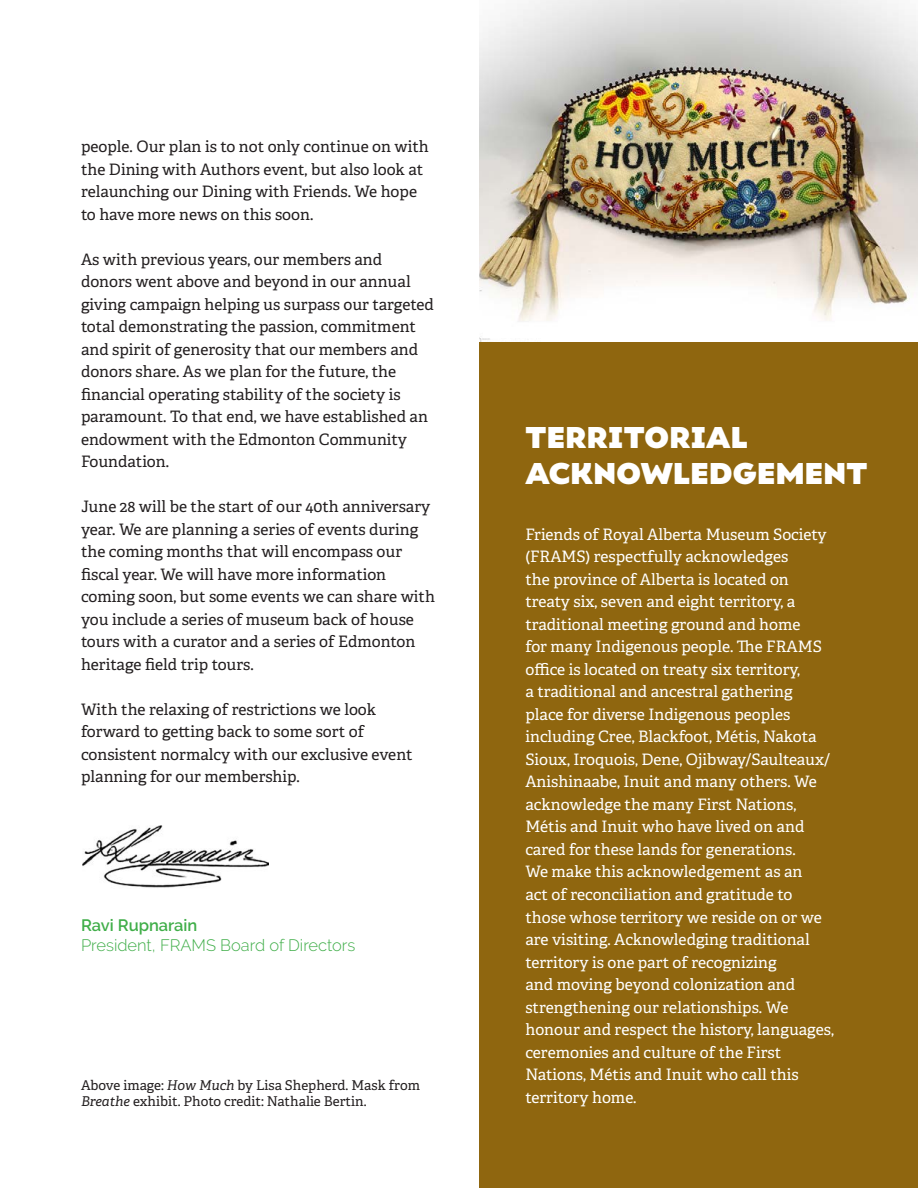
<style>
.page{position:relative;width:918px;height:1188px;background:#fff}
.page>*{position:absolute;margin:0;border:0;box-sizing:border-box;transform-origin:0 0}
.t1{font:800 30px/36px "Ariana Pro";letter-spacing:.01em;color:#fff}
.t2{font:300 16.5px "Raleway";color:#40ae49}
.t3{font:600 16.5px "Raleway";color:#40ae49}
.t4{font:15.75px/22.5px "Adelle";color:#231f20}
.t5{font:15.75px/22.5px "Adelle";color:#fff}
.t6{font:13.5px/16.2px "Adelle";color:#231f20}
.s1{font-style:italic}
</style>
<div class="page">
<img style="left:83px;top:826px;width:185px;height:62px">
<div style="left:479px;top:0;width:439px;height:1188px;background:#8f660f"></div>
<img style="left:479px;top:0;width:439px;height:341px">
<p class="t4" style="left:81px;top:136px;width:349px">people. Our plan is to not only continue on with the Dining with Authors event, but also look at relaunching our Dining with Friends. We hope to have more news on this soon.</p>
<p class="t4" style="left:81px;top:248px;width:354px">As with previous years, our members and donors went above and beyond in our annual giving campaign helping us surpass our targeted total demonstrating the passion, commitment and spirit of generosity that our members and donors share. As we plan for the future, the financial operating stability of the society is paramount. To that end, we have established an endowment with the Edmonton Community Foundation.</p>
<p class="t4" style="left:81px;top:496px;width:356px">June 28 will be the start of our 40th anniversary year. We are planning a series of events during the coming months that will encompass our fiscal year. We will have more information coming soon, but some events we can share with you include a series of museum back of house tours with a curator and a series of Edmonton heritage field trip tours.</p>
<p class="t4" style="left:81px;top:698px;width:333px">With the relaxing of restrictions we look forward to getting back to some sort of consistent normalcy with our exclusive event planning for our membership.</p>
<p class="t3" style="left:81px;top:915px;width:118px">Ravi Rupnarain</p>
<p class="t2" style="left:81px;top:935px;width:276px">President, FRAMS Board of Directors</p>
<p class="t6" style="left:81px;top:1077px;width:340px">Above image: <span class="s1">How Much</span> by Lisa Shepherd. Mask from<br><span class="s1">Breathe</span> exhibit. Photo credit: Nathalie Bertin.</p>
<p class="t1" style="left:526px;top:417px;width:344px">TERRITORIAL<br>ACKNOWLEDGEMENT</p>
<p class="t5" style="left:525px;top:523px;width:310px">Friends of Royal Alberta Museum Society (FRAMS) respectfully acknowledges<br>the province of Alberta is located on treaty six, seven and eight territory, a traditional meeting ground and home<br>for many Indigenous people. The FRAMS office is located on treaty six territory,<br>a traditional and ancestral gathering place for diverse Indigenous peoples including Cree, Blackfoot, Métis, Nakota Sioux, Iroquois, Dene, Ojibway/Saulteaux/ Anishinaabe, Inuit and many others. We acknowledge the many First Nations, Métis and Inuit who have lived on and cared for these lands for generations.<br>We make this acknowledgement as an<br>act of reconciliation and gratitude to those whose territory we reside on or we are visiting. Acknowledging traditional territory is one part of recognizing<br>and moving beyond colonization and strengthening our relationships. We honour and respect the history, languages, ceremonies and culture of the First Nations, Métis and Inuit who call this territory home.</p>
</div>
